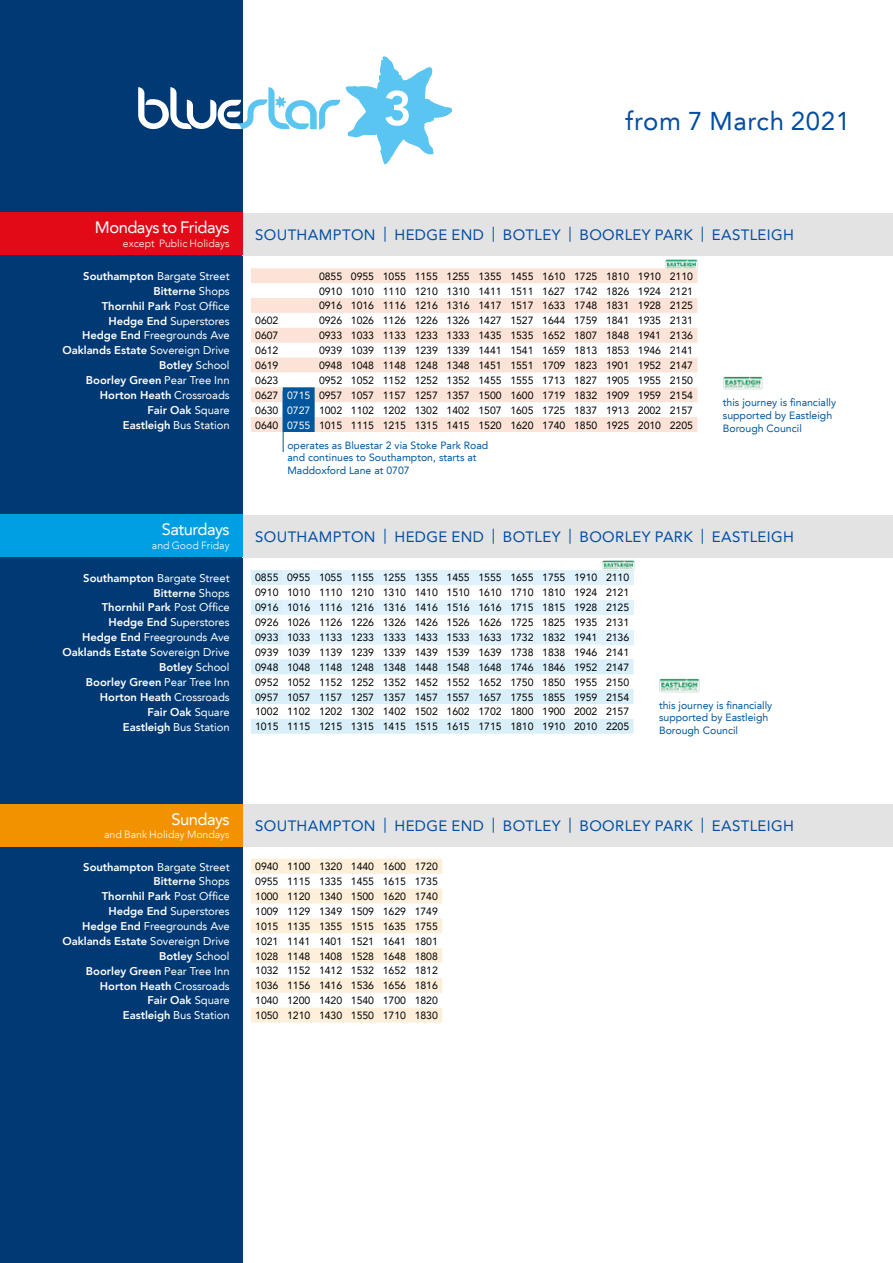
<style>
.page{position:relative;width:893px;height:1263px;background:#fff}
.page>*{position:absolute;margin:0;border:0;box-sizing:border-box;transform-origin:0 0}
.t1{font:25.8px "Avenir LT";letter-spacing:.025em;color:#034ea2}
.t2{font:16.5px "Avenir LT";letter-spacing:-.03em;color:#fff}
.t3{font:15px "Avenir LT";letter-spacing:.025em;color:#034ea2}
.t4{font:800 11.25px "Avenir LT";letter-spacing:-.005em;color:#fff}
.t5{font:11.25px "Avenir LT";letter-spacing:-.005em;color:#fff}
.t6{font:10.5px/20.2px "Avenir LT";letter-spacing:-.005em;color:#000}
.t7{font:10.5px/12.6px "Avenir LT";color:#00569d}
.t8{font:300 10.5px "Avenir LT";color:#fff}
.s1{font-weight:800}
.s2{font-weight:400}
.s3{color:#fff}
.s4{color:#00569d}
</style>
<div class="page">
<div style="left:0;top:0;width:242px;height:1263px;background:#003974"></div>
<svg style="left:346px;top:56px;width:106px;height:108px"></svg>
<svg style="left:138px;top:87px;width:202px;height:42px"></svg>
<div style="left:242px;top:213px;width:651px;height:42px;background:#e3e3e3"></div>
<div style="left:0;top:213px;width:242px;height:42px;background:#e30a18"></div>
<div style="left:242px;top:515px;width:651px;height:42px;background:#e3e3e3"></div>
<div style="left:0;top:514px;width:242px;height:43px;background:#009fe3"></div>
<svg style="left:251px;top:859px;width:191px;height:163px"></svg>
<div style="left:242px;top:804px;width:651px;height:42px;background:#e3e3e3"></div>
<div style="left:0;top:804px;width:242px;height:42px;background:#f39200"></div>
<img style="left:666px;top:260px;width:32px;height:10px">
<svg style="left:251px;top:570px;width:383px;height:164px"></svg>
<div style="left:283px;top:570px;width:191px;height:15px;background:#dff2fd"></div>
<div style="left:474px;top:570px;width:32px;height:15px;background:#dff2fd"></div>
<svg style="left:506px;top:570px;width:96px;height:15px"></svg>
<div style="left:602px;top:570px;width:32px;height:15px;background:#dff2fd"></div>
<div style="left:283px;top:600px;width:191px;height:15px;background:#dff2fd"></div>
<div style="left:474px;top:600px;width:32px;height:15px;background:#dff2fd"></div>
<svg style="left:506px;top:600px;width:96px;height:15px"></svg>
<div style="left:602px;top:600px;width:32px;height:15px;background:#dff2fd"></div>
<div style="left:283px;top:629px;width:191px;height:15px;background:#dff2fd"></div>
<div style="left:474px;top:629px;width:32px;height:15px;background:#dff2fd"></div>
<svg style="left:506px;top:629px;width:96px;height:15px"></svg>
<div style="left:602px;top:629px;width:32px;height:15px;background:#dff2fd"></div>
<img style="left:659px;top:679px;width:40px;height:13px">
<img style="left:602px;top:560px;width:32px;height:11px">
<svg style="left:251px;top:268px;width:446px;height:164px;fill:#fce3d8"></svg>
<svg style="left:283px;top:387px;width:32px;height:45px"></svg>
<hr style="left:283px;top:391px;width:1px;height:61px;background:#00569d">
<img style="left:723px;top:377px;width:40px;height:13px">
<h1 class="t1" style="left:625px;top:106px;width:226px">from 7 March 2021</h1>
<h2 class="t2" style="left:95px;top:218px;width:136px">Mondays to Fridays</h2>
<h3 class="t3" style="left:255px;top:226px;width:540px">SOUTHAMPTON | HEDGE END | BOTLEY | BOORLEY PARK | EASTLEIGH</h3>
<p class="t8" style="left:123px;top:237px;width:108px">except Public Holidays</p>
<p class="t5" style="left:83px;top:269px;width:148px"><span class="s1">Southampton</span> Bargate Street</p>
<p class="t6" style="left:319px;top:266px;width:375px">0855 0955 1055 1155 1255 1355 1455 1610 1725 1810 1910 2110</p>
<p class="t4" style="left:153px;top:284px;width:78px">Bitterne <span class="s2">Shops</span></p>
<p class="t6" style="left:319px;top:281px;width:375px">0910 1010 1110 1210 1310 1411 1511 1627 1742 1826 1924 2121</p>
<p class="t4" style="left:102px;top:299px;width:129px">Thornhil Park <span class="s2">Post Office</span></p>
<p class="t6" style="left:319px;top:296px;width:375px">0916 1016 1116 1216 1316 1417 1517 1633 1748 1831 1928 2125</p>
<p class="t5" style="left:108px;top:314px;width:123px"><span class="s1">Hedge End</span> Superstores</p>
<p class="t6" style="left:255px;top:311px;width:25px">0602</p>
<p class="t6" style="left:319px;top:311px;width:375px">0926 1026 1126 1226 1326 1427 1527 1644 1759 1841 1935 2131</p>
<p class="t5" style="left:82px;top:329px;width:149px"><span class="s1">Hedge End</span> Freegrounds Ave</p>
<p class="t6" style="left:255px;top:325px;width:25px">0607</p>
<p class="t6" style="left:319px;top:325px;width:375px">0933 1033 1133 1233 1333 1435 1535 1652 1807 1848 1941 2136</p>
<p class="t4" style="left:63px;top:344px;width:169px">Oaklands Estate <span class="s2">Sovereign Drive</span></p>
<p class="t6" style="left:255px;top:340px;width:25px">0612</p>
<p class="t6" style="left:319px;top:340px;width:375px">0939 1039 1139 1239 1339 1441 1541 1659 1813 1853 1946 2141</p>
<p class="t4" style="left:159px;top:359px;width:72px">Botley <span class="s2">School</span></p>
<p class="t6" style="left:255px;top:355px;width:25px">0619</p>
<p class="t6" style="left:319px;top:355px;width:375px">0948 1048 1148 1248 1348 1451 1551 1709 1823 1901 1952 2147</p>
<p class="t4" style="left:86px;top:374px;width:145px">Boorley Green <span class="s2">Pear Tree Inn</span></p>
<p class="t6" style="left:255px;top:370px;width:25px">0623</p>
<p class="t6" style="left:319px;top:370px;width:375px">0952 1052 1152 1252 1352 1455 1555 1713 1827 1905 1955 2150</p>
<p class="t4" style="left:100px;top:388px;width:131px">Horton Heath <span class="s2">Crossroads</span></p>
<p class="t6" style="left:255px;top:385px;width:439px">0627 <span class="s3">0715</span> 0957 1057 1157 1257 1357 1500 1600 1719 1832 1909 1959 2154</p>
<p class="t4" style="left:147px;top:403px;width:84px">Fair Oak <span class="s2">Square</span></p>
<p class="t6" style="left:255px;top:400px;width:439px">0630 <span class="s3">0727</span> 1002 1102 1202 1302 1402 1507 1605 1725 1837 1913 2002 2157</p>
<p class="t5" style="left:123px;top:418px;width:108px"><span class="s1">Eastleigh</span> Bus Station</p>
<p class="t6" style="left:287px;top:415px;width:407px;text-indent:-32px">0640 <span class="s3">0755</span> 1015 1115 1215 1315 1415 1520 1620 1740 1850 1925 2010 2205 <span class="s4">operates as Bluestar 2 via Stoke Park Road</span></p>
<p class="t7" style="left:287px;top:451px;width:191px">and continues to Southampton, starts at<br>Maddoxford Lane at 0707</p>
<p class="t7" style="left:723px;top:396px;width:115px">this journey is financially supported by Eastleigh<br>Borough Council</p>
<h2 class="t2" style="left:162px;top:520px;width:69px">Saturdays</h2>
<p class="t8" style="left:152px;top:539px;width:79px">and Good Friday</p>
<h3 class="t3" style="left:255px;top:528px;width:540px">SOUTHAMPTON | HEDGE END | BOTLEY | BOORLEY PARK | EASTLEIGH</h3>
<p class="t5" style="left:83px;top:571px;width:148px"><span class="s1">Southampton</span> Bargate Street</p>
<p class="t6" style="left:255px;top:568px;width:376px">0855 0955 1055 1155 1255 1355 1455 1555 1655 1755 1910 2110</p>
<p class="t4" style="left:153px;top:586px;width:78px">Bitterne <span class="s2">Shops</span></p>
<p class="t6" style="left:255px;top:583px;width:376px">0910 1010 1110 1210 1310 1410 1510 1610 1710 1810 1924 2121</p>
<p class="t4" style="left:102px;top:601px;width:129px">Thornhil Park <span class="s2">Post Office</span></p>
<p class="t6" style="left:255px;top:597px;width:376px">0916 1016 1116 1216 1316 1416 1516 1616 1715 1815 1928 2125</p>
<p class="t5" style="left:108px;top:616px;width:123px"><span class="s1">Hedge End</span> Superstores</p>
<p class="t6" style="left:255px;top:612px;width:376px">0926 1026 1126 1226 1326 1426 1526 1626 1725 1825 1935 2131</p>
<p class="t5" style="left:82px;top:631px;width:149px"><span class="s1">Hedge End</span> Freegrounds Ave</p>
<p class="t6" style="left:255px;top:627px;width:376px">0933 1033 1133 1233 1333 1433 1533 1633 1732 1832 1941 2136</p>
<p class="t4" style="left:63px;top:645px;width:169px">Oaklands Estate <span class="s2">Sovereign Drive</span></p>
<p class="t6" style="left:255px;top:642px;width:376px">0939 1039 1139 1239 1339 1439 1539 1639 1738 1838 1946 2141</p>
<p class="t4" style="left:159px;top:660px;width:72px">Botley <span class="s2">School</span></p>
<p class="t6" style="left:255px;top:657px;width:376px">0948 1048 1148 1248 1348 1448 1548 1648 1746 1846 1952 2147</p>
<p class="t4" style="left:86px;top:675px;width:145px">Boorley Green <span class="s2">Pear Tree Inn</span></p>
<p class="t6" style="left:255px;top:672px;width:376px">0952 1052 1152 1252 1352 1452 1552 1652 1750 1850 1955 2150</p>
<p class="t4" style="left:100px;top:690px;width:131px">Horton Heath <span class="s2">Crossroads</span></p>
<p class="t6" style="left:255px;top:687px;width:376px">0957 1057 1157 1257 1357 1457 1557 1657 1755 1855 1959 2154</p>
<p class="t4" style="left:147px;top:705px;width:84px">Fair Oak <span class="s2">Square</span></p>
<p class="t6" style="left:255px;top:702px;width:376px">1002 1102 1202 1302 1402 1502 1602 1702 1800 1900 2002 2157</p>
<p class="t5" style="left:123px;top:720px;width:108px"><span class="s1">Eastleigh</span> Bus Station</p>
<p class="t6" style="left:255px;top:716px;width:376px">1015 1115 1215 1315 1415 1515 1615 1715 1810 1910 2010 2205</p>
<p class="t7" style="left:659px;top:699px;width:115px">this journey is financially supported by Eastleigh<br>Borough Council</p>
<h2 class="t2" style="left:171px;top:809px;width:60px">Sundays</h2>
<p class="t8" style="left:104px;top:828px;width:127px">and Bank Holiday Mondays</p>
<h3 class="t3" style="left:255px;top:817px;width:540px">SOUTHAMPTON | HEDGE END | BOTLEY | BOORLEY PARK | EASTLEIGH</h3>
<p class="t5" style="left:83px;top:860px;width:148px"><span class="s1">Southampton</span> Bargate Street</p>
<p class="t6" style="left:255px;top:856px;width:184px">0940 1100 1320 1440 1600 1720</p>
<p class="t4" style="left:153px;top:875px;width:78px">Bitterne <span class="s2">Shops</span></p>
<p class="t6" style="left:255px;top:871px;width:184px">0955 1115 1335 1455 1615 1735</p>
<p class="t4" style="left:102px;top:890px;width:129px">Thornhil Park <span class="s2">Post Office</span></p>
<p class="t6" style="left:255px;top:886px;width:184px">1000 1120 1340 1500 1620 1740</p>
<p class="t5" style="left:108px;top:905px;width:123px"><span class="s1">Hedge End</span> Superstores</p>
<p class="t6" style="left:255px;top:901px;width:184px">1009 1129 1349 1509 1629 1749</p>
<p class="t5" style="left:82px;top:919px;width:149px"><span class="s1">Hedge End</span> Freegrounds Ave</p>
<p class="t6" style="left:255px;top:916px;width:184px">1015 1135 1355 1515 1635 1755</p>
<p class="t4" style="left:63px;top:934px;width:169px">Oaklands Estate <span class="s2">Sovereign Drive</span></p>
<p class="t6" style="left:255px;top:931px;width:184px">1021 1141 1401 1521 1641 1801</p>
<p class="t4" style="left:159px;top:949px;width:72px">Botley <span class="s2">School</span></p>
<p class="t6" style="left:255px;top:946px;width:184px">1028 1148 1408 1528 1648 1808</p>
<p class="t4" style="left:86px;top:964px;width:145px">Boorley Green <span class="s2">Pear Tree Inn</span></p>
<p class="t6" style="left:255px;top:961px;width:184px">1032 1152 1412 1532 1652 1812</p>
<p class="t4" style="left:100px;top:979px;width:131px">Horton Heath <span class="s2">Crossroads</span></p>
<p class="t6" style="left:255px;top:975px;width:184px">1036 1156 1416 1536 1656 1816</p>
<p class="t4" style="left:147px;top:994px;width:84px">Fair Oak <span class="s2">Square</span></p>
<p class="t6" style="left:255px;top:990px;width:184px">1040 1200 1420 1540 1700 1820</p>
<p class="t5" style="left:123px;top:1009px;width:108px"><span class="s1">Eastleigh</span> Bus Station</p>
<p class="t6" style="left:255px;top:1005px;width:184px">1050 1210 1430 1550 1710 1830</p>
</div>
